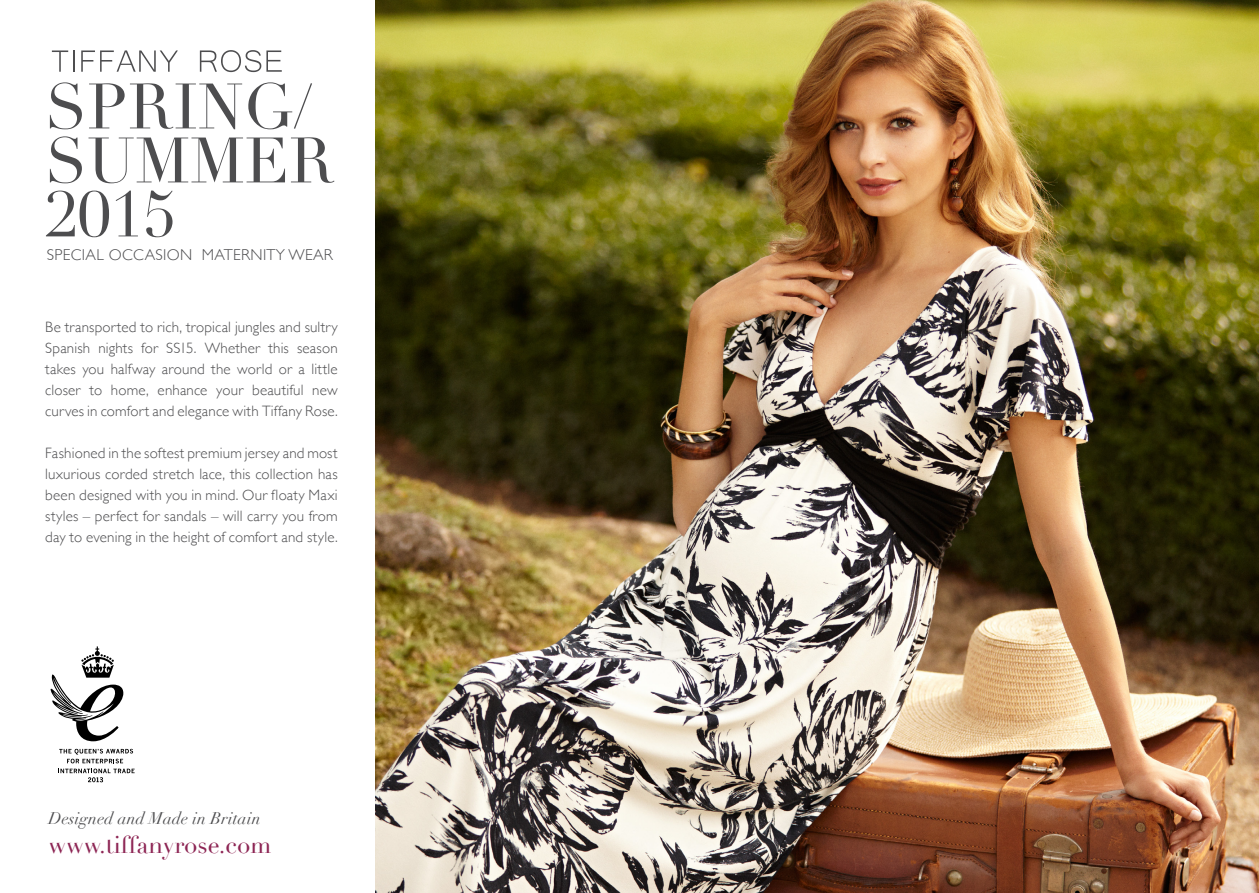
<style>
.page{position:relative;width:1259px;height:893px;background:#fff}
.page>*{position:absolute;margin:0;border:0;box-sizing:border-box;transform-origin:0 0}
.t1{font:63px/54px "Didot";color:#4d4d4f}
.t2{font:24px "Didot";color:#8d2554}
.t3{font:italic 16.5px "Didot";letter-spacing:.01em;color:#4d4d4f}
.t4{font:300 15.75px "Gill Sans";letter-spacing:.02em;color:#4d4d4f}
.t5{font:300 15px/21px "Gill Sans";letter-spacing:.01em;color:#4d4d4f;text-align:justify}
</style>
<div class="page">
<img style="left:375px;top:0;width:884px;height:893px">
<svg style="left:52px;top:50px;width:16px;height:22px"></svg>
<hr style="left:73px;top:50px;width:2px;height:22px;background:#4d4d4f">
<svg style="left:81px;top:50px;width:97px;height:22px"></svg>
<svg style="left:200px;top:50px;width:82px;height:22px"></svg>
<svg style="left:51px;top:646px;width:72px;height:95px"></svg>
<svg style="left:59px;top:749px;width:74px;height:14px"></svg>
<svg style="left:58px;top:769px;width:77px;height:13px"></svg>
<h1 class="t1" style="left:45px;top:81px;width:291px">SPRING/<br>SUMMER<br>2015</h1>
<p class="t4" style="left:47px;top:242px;width:288px">SPECIAL OCCASION MATERNITY WEAR</p>
<p class="t5" style="left:45px;top:316px;width:294px">Be transported to rich, tropical jungles and sultry Spanish nights for SS15. Whether this season takes you halfway around the world or a little closer to home, enhance your beautiful new curves in comfort and elegance with Tiffany Rose.</p>
<p class="t5" style="left:45px;top:442px;width:294px">Fashioned in the softest premium jersey and most luxurious corded stretch lace, this collection has been designed with you in mind. Our floaty Maxi styles – perfect for sandals – will carry you from day to evening in the height of comfort and style.</p>
<p class="t3" style="left:48px;top:808px;width:214px">Designed and Made in Britain</p>
<h2 class="t2" style="left:48px;top:830px;width:224px">www.tiffanyrose.com</h2>
</div>
